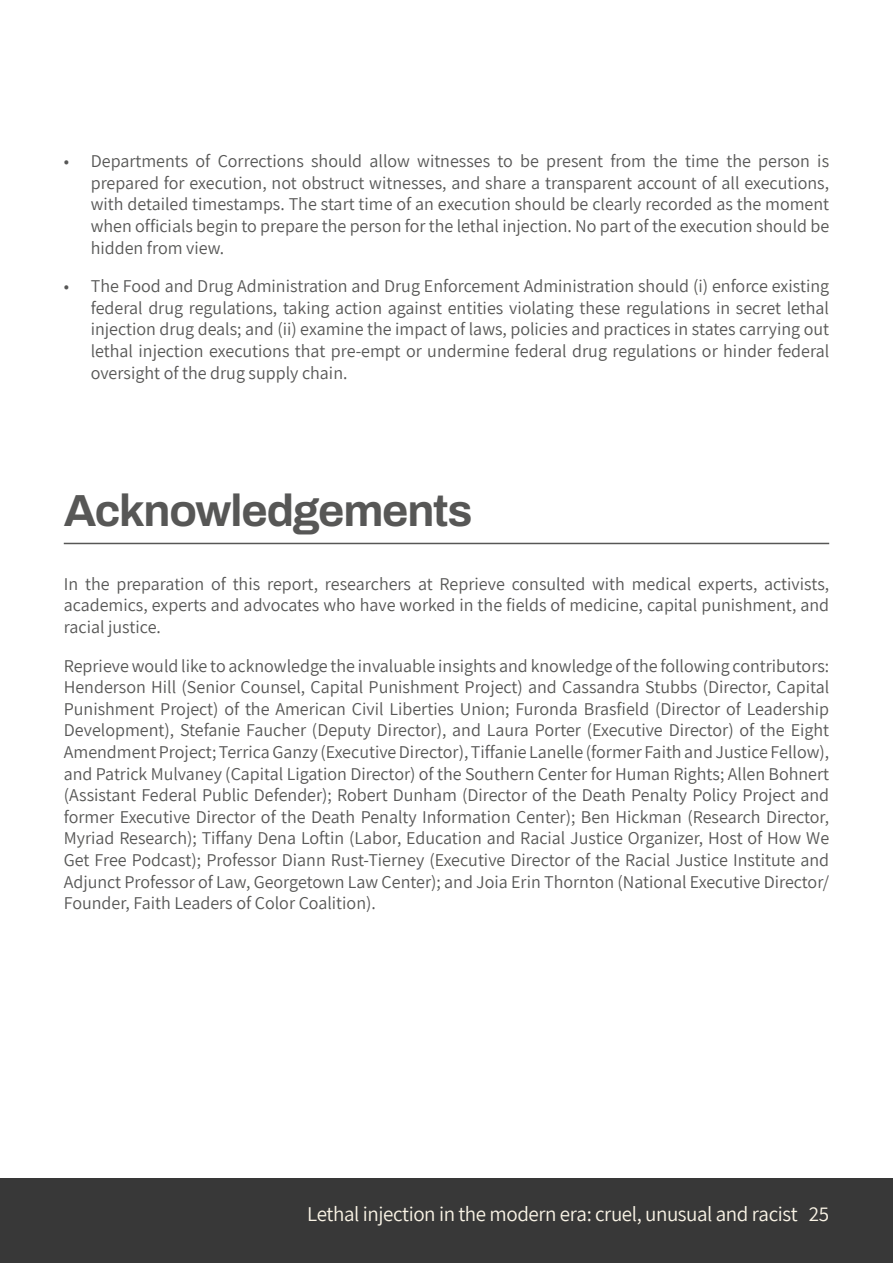
<style>
.page{position:relative;width:893px;height:1263px;background:#fff}
.page>*{position:absolute;margin:0;border:0;box-sizing:border-box;transform-origin:0 0}
.t1{font:700 45px "Archivo";letter-spacing:-.025em;color:#575756}
.t2{font:21px "Assistant";letter-spacing:-.02em;color:#faf4e6}
.t3{font:18px/21.6px "Assistant";color:#575756;text-align:justify}
</style>
<div class="page">
<div style="left:0;top:1178px;width:893px;height:85px;background:#383838"></div>
<hr style="left:64px;top:543px;width:765px;height:1px;background:#575756">
<p class="t3" style="left:91px;top:150px;width:740px;text-indent:-27px">• Departments of Corrections should allow witnesses to be present from the time the person is prepared for execution, not obstruct witnesses, and share a transparent account of all executions, with detailed timestamps. The start time of an execution should be clearly recorded as the moment when officials begin to prepare the person for the lethal injection. No part of the execution should be hidden from view.</p>
<p class="t3" style="left:91px;top:275px;width:740px;text-indent:-27px">• The Food and Drug Administration and Drug Enforcement Administration should (i) enforce existing federal drug regulations, taking action against entities violating these regulations in secret lethal injection drug deals; and (ii) examine the impact of laws, policies and practices in states carrying out lethal injection executions that pre-empt or undermine federal drug regulations or hinder federal oversight of the drug supply chain.</p>
<h1 class="t1" style="left:64px;top:476px;width:410px">Acknowledgements</h1>
<p class="t3" style="left:64px;top:572px;width:767px">In the preparation of this report, researchers at Reprieve consulted with medical experts, activists, academics, experts and advocates who have worked in the fields of medicine, capital punishment, and racial justice.</p>
<p class="t3" style="left:64px;top:654px;width:767px">Reprieve would like to acknowledge the invaluable insights and knowledge of the following contributors:<br>Henderson Hill (Senior Counsel, Capital Punishment Project) and Cassandra Stubbs (Director, Capital Punishment Project) of the American Civil Liberties Union; Furonda Brasfield (Director of Leadership Development), Stefanie Faucher (Deputy Director), and Laura Porter (Executive Director) of the Eight Amendment Project; Terrica Ganzy (Executive Director), Tiffanie Lanelle (former Faith and Justice Fellow), and Patrick Mulvaney (Capital Ligation Director) of the Southern Center for Human Rights; Allen Bohnert (Assistant Federal Public Defender); Robert Dunham (Director of the Death Penalty Policy Project and former Executive Director of the Death Penalty Information Center); Ben Hickman (Research Director, Myriad Research); Tiffany Dena Loftin (Labor, Education and Racial Justice Organizer, Host of How We Get Free Podcast); Professor Diann Rust-Tierney (Executive Director of the Racial Justice Institute and Adjunct Professor of Law, Georgetown Law Center); and Joia Erin Thornton (National Executive Director/ Founder, Faith Leaders of Color Coalition).</p>
<p class="t2" style="left:307px;top:1199px;width:524px">Lethal injection in the modern era: cruel, unusual and racist 25</p>
</div>
